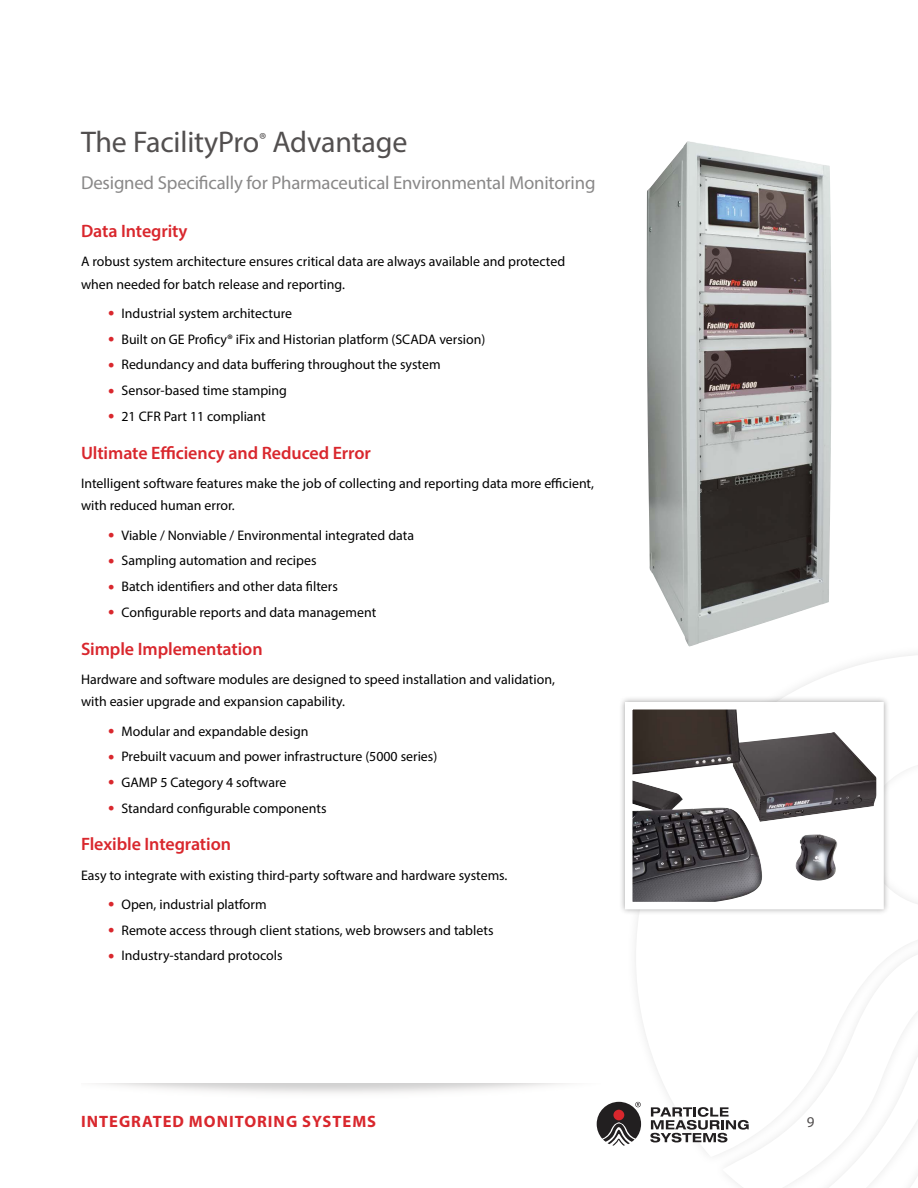
<style>
.page{position:relative;width:918px;height:1188px;background:#fff}
.page>*{position:absolute;margin:0;border:0;box-sizing:border-box;transform-origin:0 0}
.t1{font:30px "Myriad Pro";letter-spacing:-.005em;color:#524f4f}
.t2{font:18.75px "Myriad Pro";letter-spacing:-.01em;color:#898888}
.t3{font:600 18px "Myriad Pro";letter-spacing:-.005em;color:#d9272d}
.t4{font:700 16.5px "Myriad Pro";letter-spacing:.06em;color:#d9272d}
.t5{font:15px "Myriad Pro";color:#524f4f}
.t6{font:13.8px/22.5px "Myriad Pro";color:#000}
.s1{font-size:22.5px;color:#d9272d}
</style>
<div class="page">
<svg style="left:636px;top:654px;width:282px;height:534px"></svg>
<svg style="left:650px;top:1107px;width:99px;height:35px"></svg>
<svg style="left:597px;top:1102px;width:44px;height:44px"></svg>
<div style="left:613px;top:1110px;width:11px;height:10px;background:#d9272d;border-radius:50%"></div>
<img style="left:647px;top:141px;width:184px;height:506px">
<div style="left:619px;top:696px;width:271px;height:220px;background:#898888;opacity:.75"></div>
<img style="left:634px;top:711px;width:241px;height:189px">
<div style="left:625px;top:702px;width:259px;height:207px;border:8px solid #fff"></div>
<h1 class="t1" style="left:81px;top:124px;width:328px">The FacilityPro<sup>®</sup> Advantage</h1>
<h2 class="t2" style="left:81px;top:171px;width:516px">Designed Specifically for Pharmaceutical Environmental Monitoring</h2>
<h3 class="t3" style="left:81px;top:219px;width:108px">Data Integrity</h3>
<p class="t6" style="left:81px;top:250px;width:486px">A robust system architecture ensures critical data are always available and protected when needed for batch release and reporting.</p>
<p class="t6" style="left:108px;top:302px;width:186px"><span class="s1">•</span> Industrial system architecture</p>
<p class="t6" style="left:108px;top:327px;width:379px"><span class="s1">•</span> Built on GE Proficy® iFix and Historian platform (SCADA version)</p>
<p class="t6" style="left:108px;top:353px;width:334px"><span class="s1">•</span> Redundancy and data buffering throughout the system</p>
<p class="t6" style="left:108px;top:379px;width:180px"><span class="s1">•</span> Sensor-based time stamping</p>
<p class="t6" style="left:108px;top:405px;width:159px"><span class="s1">•</span> 21 CFR Part 11 compliant</p>
<h3 class="t3" style="left:81px;top:441px;width:291px">Ultimate Efficiency and Reduced Error</h3>
<p class="t6" style="left:81px;top:472px;width:515px">Intelligent software features make the job of collecting and reporting data more efficient, with reduced human error.</p>
<p class="t6" style="left:108px;top:523px;width:308px"><span class="s1">•</span> Viable / Nonviable / Environmental integrated data</p>
<p class="t6" style="left:108px;top:549px;width:210px"><span class="s1">•</span> Sampling automation and recipes</p>
<p class="t6" style="left:108px;top:575px;width:231px"><span class="s1">•</span> Batch identifiers and other data filters</p>
<p class="t6" style="left:108px;top:601px;width:270px"><span class="s1">•</span> Configurable reports and data management</p>
<h3 class="t3" style="left:81px;top:637px;width:183px">Simple Implementation</h3>
<p class="t6" style="left:81px;top:668px;width:475px">Hardware and software modules are designed to speed installation and validation, with easier upgrade and expansion capability.</p>
<p class="t6" style="left:108px;top:719px;width:202px"><span class="s1">•</span> Modular and expandable design</p>
<p class="t6" style="left:108px;top:745px;width:331px"><span class="s1">•</span> Prebuilt vacuum and power infrastructure (5000 series)</p>
<p class="t6" style="left:108px;top:771px;width:180px"><span class="s1">•</span> GAMP 5 Category 4 software</p>
<p class="t6" style="left:108px;top:797px;width:220px"><span class="s1">•</span> Standard configurable components</p>
<h3 class="t3" style="left:81px;top:833px;width:152px">Flexible Integration</h3>
<p class="t6" style="left:81px;top:864px;width:428px">Easy to integrate with existing third-party software and hardware systems.</p>
<p class="t6" style="left:108px;top:893px;width:160px"><span class="s1">•</span> Open, industrial platform</p>
<p class="t6" style="left:108px;top:919px;width:387px"><span class="s1">•</span> Remote access through client stations, web browsers and tablets</p>
<p class="t6" style="left:108px;top:944px;width:176px"><span class="s1">•</span> Industry-standard protocols</p>
<p class="t4" style="left:81px;top:1111px;width:297px">INTEGRATED MONITORING SYSTEMS</p>
<p class="t5" style="left:807px;top:1113px;width:9px">9</p>
</div>
